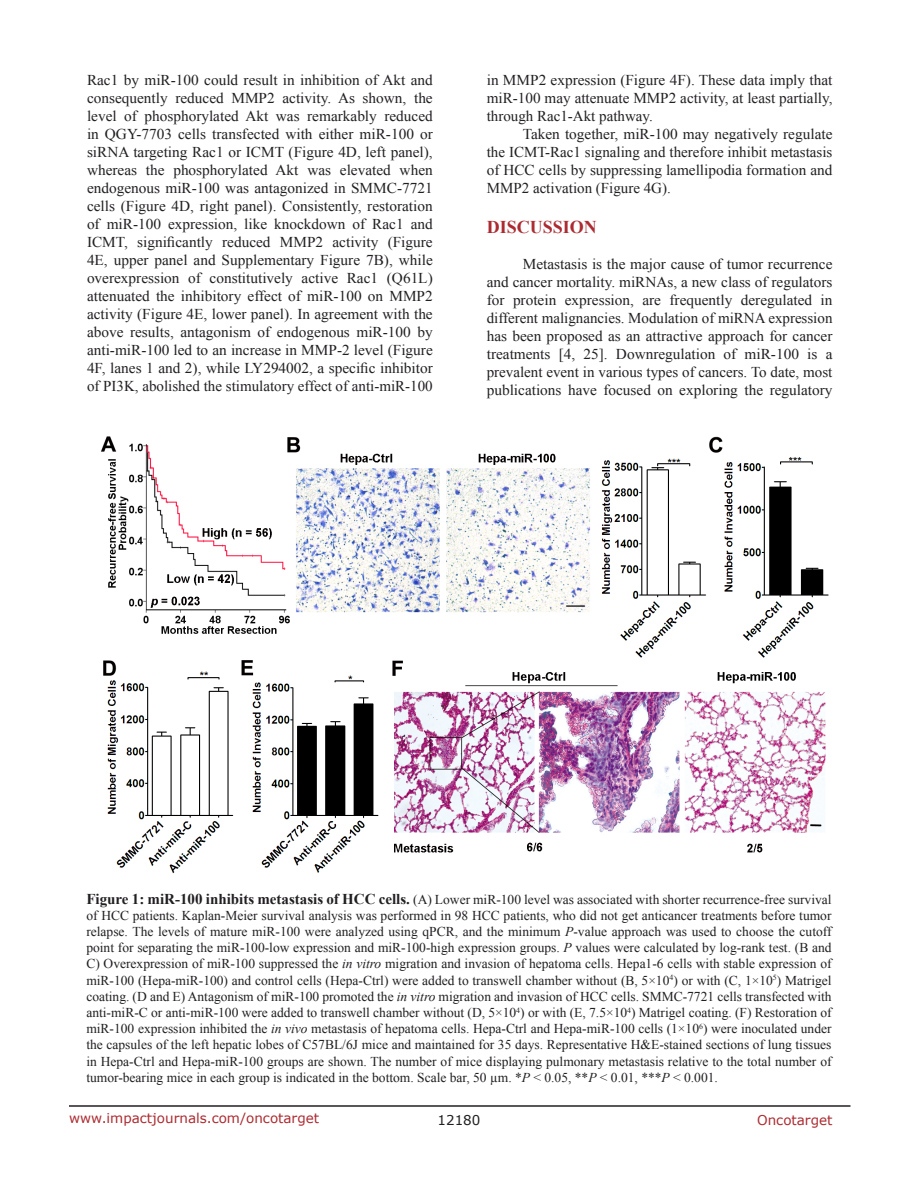
<style>
.page{position:relative;width:918px;height:1188px;background:#fff}
.page>*{position:absolute;margin:0;border:0;box-sizing:border-box;transform-origin:0 0}
.Heading{font:700 18px "Times New Roman";color:#ac2b31}
.BodyText{font:15px/18px "Times New Roman";color:#221f22;text-align:justify}
.FigureText{font:13.5px/16.2px "Times New Roman";color:#221f22;text-align:justify}
.t1{font:13.5px "Verdana";color:#ac2b31}
.t2{font:13.5px "Verdana";color:#221f22}
.s1{font-weight:700;font-size:15px}
.s2{font-style:italic}
</style>
<div class="page">
<hr style="left:69px;top:1105px;width:781px;height:2px;background:#231f20">
<img style="left:101px;top:436px;width:728px;height:438px">
<p class="BodyText" style="left:87px;top:71px;width:347px">Rac1 by miR-100 could result in inhibition of Akt and consequently reduced MMP2 activity. As shown, the level of phosphorylated Akt was remarkably reduced in QGY-7703 cells transfected with either miR-100 or siRNA targeting Rac1 or ICMT (Figure 4D, left panel), whereas the phosphorylated Akt was elevated when endogenous miR-100 was antagonized in SMMC-7721 cells (Figure 4D, right panel). Consistently, restoration of miR-100 expression, like knockdown of Rac1 and ICMT, significantly reduced MMP2 activity (Figure 4E, upper panel and Supplementary Figure 7B), while overexpression of constitutively active Rac1 (Q61L) attenuated the inhibitory effect of miR-100 on MMP2 activity (Figure 4E, lower panel). In agreement with the above results, antagonism of endogenous miR-100 by anti-miR-100 led to an increase in MMP-2 level (Figure 4F, lanes 1 and 2), while LY294002, a specific inhibitor of PI3K, abolished the stimulatory effect of anti-miR-100</p>
<p class="BodyText" style="left:487px;top:71px;width:347px">in MMP2 expression (Figure 4F). These data imply that miR-100 may attenuate MMP2 activity, at least partially, through Rac1-Akt pathway.</p>
<p class="BodyText" style="left:487px;top:125px;width:347px;text-indent:36px">Taken together, miR-100 may negatively regulate the ICMT-Rac1 signaling and therefore inhibit metastasis of HCC cells by suppressing lamellipodia formation and MMP2 activation (Figure 4G).</p>
<p class="Heading" style="left:487px;top:215px;width:112px">DISCUSSION</p>
<p class="BodyText" style="left:487px;top:255px;width:347px;text-indent:36px">Metastasis is the major cause of tumor recurrence and cancer mortality. miRNAs, a new class of regulators for protein expression, are frequently deregulated in different malignancies. Modulation of miRNA expression has been proposed as an attractive approach for cancer treatments [4, 25]. Downregulation of miR-100 is a prevalent event in various types of cancers. To date, most publications have focused on exploring the regulatory</p>
<p class="FigureText" style="left:86px;top:891px;width:747px"><span class="s1">Figure 1: miR-100 inhibits metastasis of HCC cells.</span> (A) Lower miR-100 level was associated with shorter recurrence-free survival of HCC patients. Kaplan-Meier survival analysis was performed in 98 HCC patients, who did not get anticancer treatments before tumor relapse. The levels of mature miR-100 were analyzed using qPCR, and the minimum <span class="s2">P</span>-value approach was used to choose the cutoff point for separating the miR-100-low expression and miR-100-high expression groups. <span class="s2">P</span> values were calculated by log-rank test. (B and C) Overexpression of miR-100 suppressed the <span class="s2">in vitro</span> migration and invasion of hepatoma cells. Hepa1-6 cells with stable expression of miR-100 (Hepa-miR-100) and control cells (Hepa-Ctrl) were added to transwell chamber without (B, 5×10<sup>4</sup>) or with (C, 1×10<sup>5</sup>) Matrigel coating. (D and E) Antagonism of miR-100 promoted the <span class="s2">in vitro</span> migration and invasion of HCC cells. SMMC-7721 cells transfected with anti-miR-C or anti-miR-100 were added to transwell chamber without (D, 5×10<sup>4</sup>) or with (E, 7.5×10<sup>4</sup>) Matrigel coating. (F) Restoration of miR-100 expression inhibited the <span class="s2">in vivo</span> metastasis of hepatoma cells. Hepa-Ctrl and Hepa-miR-100 cells (1×10<sup>6</sup>) were inoculated under the capsules of the left hepatic lobes of C57BL/6J mice and maintained for 35 days. Representative H&amp;E-stained sections of lung tissues in Hepa-Ctrl and Hepa-miR-100 groups are shown. The number of mice displaying pulmonary metastasis relative to the total number of tumor-bearing mice in each group is indicated in the bottom. Scale bar, 50 µm. *<span class="s2">P</span> &lt; 0.05, **<span class="s2">P</span> &lt; 0.01, ***<span class="s2">P</span> &lt; 0.001.</p>
<p class="t1" style="left:69px;top:1109px;width:252px">www.impactjournals.com/oncotarget</p>
<p class="t2" style="left:438px;top:1111px;width:44px">12180</p>
<p class="t1" style="left:757px;top:1111px;width:77px">Oncotarget</p>
</div>
